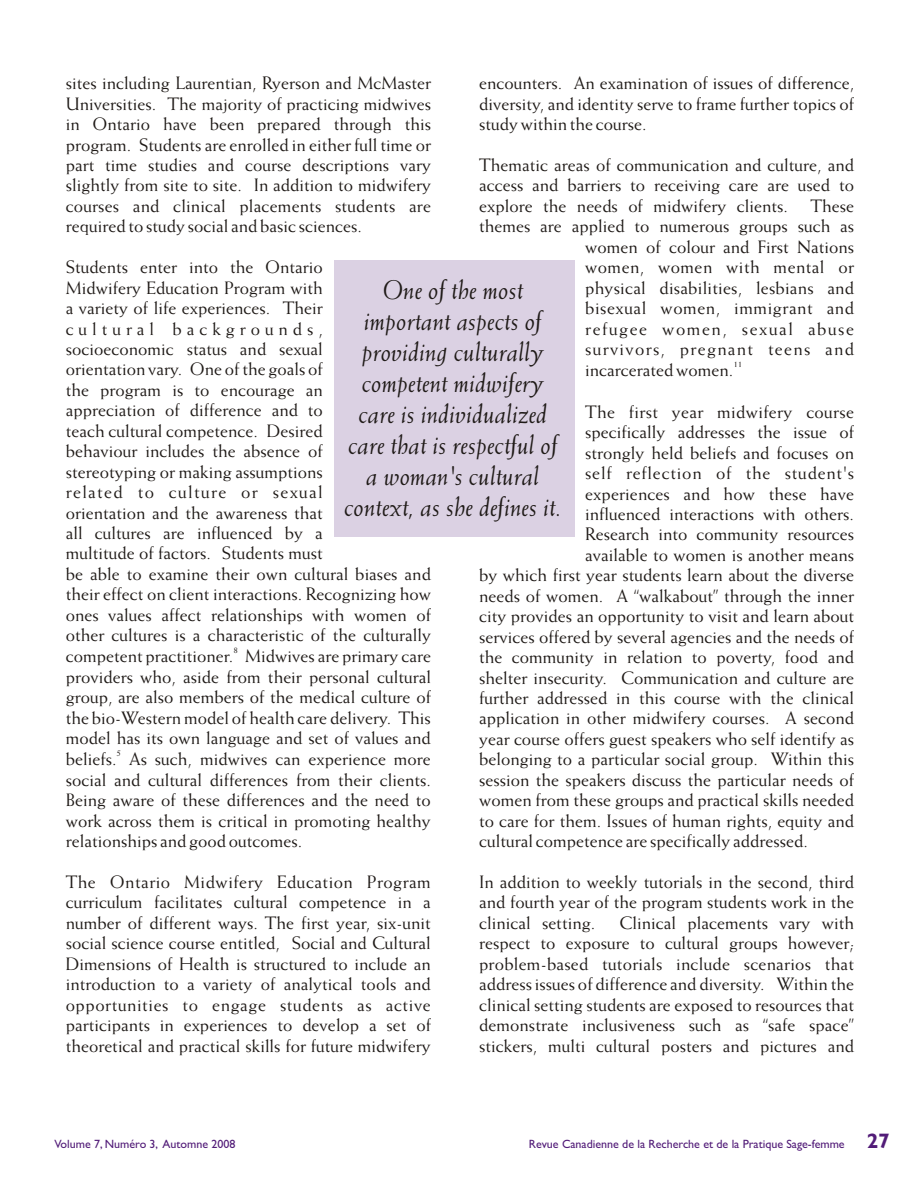
<style>
.page{position:relative;width:918px;height:1188px;background:#fff}
.page>*{position:absolute;margin:0;border:0;box-sizing:border-box;transform-origin:0 0}
.t1{font:italic 27px/31px "Weiss LT";color:#1f1a17;text-align:center}
.t2{font:18px/20.4px "Weiss LT";color:#1f1a17}
.t3{font:18px "Weiss LT";letter-spacing:.03em;color:#1f1a17}
.t4{font:18px "Weiss LT";letter-spacing:.025em;color:#1f1a17}
.t5{font:18px "Weiss LT";letter-spacing:.04em;color:#1f1a17}
.t6{font:18px "Weiss LT";letter-spacing:.07em;color:#1f1a17}
.t7{font:18px "Weiss LT";letter-spacing:.085em;color:#1f1a17}
.t8{font:18px "Weiss LT";letter-spacing:.075em;color:#1f1a17}
.t9{font:18px "Weiss LT";letter-spacing:.02em;color:#1f1a17}
.t10{font:18px "Weiss LT";letter-spacing:.275em;color:#1f1a17}
.t11{font:12px "Gill Sans";color:#521c78}
.t12{font:9px "Weiss LT";color:#1f1a17}
.s1{font-weight:700;font-size:21px}
</style>
<div class="page">
<div style="left:334px;top:260px;width:240px;height:277px;background:#dbd1e3"></div>
<p class="t2" style="left:66px;top:74px;width:367px">sites including Laurentian, Ryerson and McMaster</p>
<p class="t2" style="left:479px;top:74px;width:377px">encounters. An examination of issues of difference,</p>
<p class="t2" style="left:66px;top:95px;width:367px">Universities. The majority of practicing midwives</p>
<p class="t2" style="left:479px;top:95px;width:377px">diversity, and identity serve to frame further topics of</p>
<p class="t2" style="left:66px;top:115px;width:367px">in Ontario have been prepared through this</p>
<p class="t2" style="left:479px;top:115px;width:169px">study within the course.</p>
<p class="t2" style="left:66px;top:135px;width:367px">program. Students are enrolled in either full time or part time studies and course descriptions vary</p>
<p class="t2" style="left:479px;top:156px;width:377px">Thematic areas of communication and culture, and</p>
<p class="t2" style="left:66px;top:176px;width:367px">slightly from site to site. In addition to midwifery</p>
<p class="t2" style="left:479px;top:176px;width:377px">access and barriers to receiving care are used to</p>
<p class="t2" style="left:66px;top:197px;width:367px">courses and clinical placements students are</p>
<p class="t2" style="left:479px;top:197px;width:377px">explore the needs of midwifery clients. These</p>
<p class="t2" style="left:66px;top:217px;width:298px">required to study social and basic sciences.</p>
<p class="t2" style="left:479px;top:217px;width:377px;text-align:right">themes are applied to numerous groups such as women of colour and First Nations</p>
<p class="t2" style="left:66px;top:258px;width:259px">Students enter into the Ontario</p>
<p class="t9" style="left:585px;top:260px;width:270px">women, women with mental or</p>
<p class="t2" style="left:66px;top:279px;width:259px">Midwifery Education Program with</p>
<p class="t2" style="left:585px;top:279px;width:270px">physical disabilities, lesbians and</p>
<p class="t2" style="left:66px;top:299px;width:259px">a variety of life experiences. Their</p>
<p class="t3" style="left:585px;top:301px;width:270px">bisexual women, immigrant and</p>
<p class="t10" style="left:66px;top:322px;width:259px">cultural backgrounds,</p>
<p class="t7" style="left:585px;top:322px;width:270px">refugee women, sexual abuse</p>
<p class="t2" style="left:66px;top:340px;width:259px">socioeconomic status and sexual</p>
<p class="t6" style="left:585px;top:342px;width:270px">survivors, pregnant teens and</p>
<p class="t12" style="left:733px;top:361px;width:10px">11</p>
<h1 class="t1" style="left:344px;top:276px;width:219px">One of the most important aspects of providing culturally competent midwifery care is individualized care that is respectful of a woman's cultural context, as she defines it.</h1>
<p class="t2" style="left:66px;top:360px;width:259px">orientation vary. One of the goals of</p>
<p class="t2" style="left:585px;top:361px;width:150px">incarcerated women.</p>
<p class="t2" style="left:66px;top:381px;width:259px">the program is to encourage an appreciation of difference and to</p>
<p class="t2" style="left:585px;top:403px;width:270px">The first year midwifery course</p>
<p class="t2" style="left:66px;top:422px;width:259px">teach cultural competence. Desired</p>
<p class="t2" style="left:585px;top:423px;width:270px">specifically addresses the issue of</p>
<p class="t2" style="left:66px;top:442px;width:259px">behaviour includes the absence of</p>
<p class="t2" style="left:585px;top:444px;width:270px">strongly held beliefs and focuses on</p>
<p class="t2" style="left:66px;top:463px;width:259px">stereotyping or making assumptions</p>
<p class="t5" style="left:585px;top:466px;width:270px">self reflection of the student's</p>
<p class="t8" style="left:66px;top:485px;width:259px">related to culture or sexual</p>
<p class="t2" style="left:585px;top:485px;width:270px">experiences and how these have</p>
<p class="t2" style="left:66px;top:504px;width:259px">orientation and the awareness that</p>
<p class="t2" style="left:585px;top:505px;width:270px">influenced interactions with others.</p>
<p class="t2" style="left:66px;top:524px;width:259px">all cultures are influenced by a</p>
<p class="t2" style="left:585px;top:525px;width:270px">Research into community resources</p>
<p class="t2" style="left:66px;top:544px;width:259px">multitude of factors. Students must</p>
<p class="t2" style="left:585px;top:546px;width:270px">available to women is another means</p>
<p class="t2" style="left:66px;top:565px;width:367px">be able to examine their own cultural biases and</p>
<p class="t2" style="left:479px;top:566px;width:377px">by which first year students learn about the diverse</p>
<p class="t2" style="left:66px;top:585px;width:367px">their effect on client interactions. Recognizing how</p>
<p class="t2" style="left:479px;top:587px;width:377px">needs of women. A “walkabout” through the inner</p>
<p class="t2" style="left:66px;top:606px;width:367px">ones values affect relationships with women of</p>
<p class="t2" style="left:479px;top:607px;width:377px">city provides an opportunity to visit and learn about</p>
<p class="t2" style="left:66px;top:626px;width:367px">other cultures is a characteristic of the culturally</p>
<p class="t2" style="left:479px;top:628px;width:377px">services offered by several agencies and the needs of</p>
<p class="t12" style="left:233px;top:647px;width:6px">8</p>
<p class="t2" style="left:66px;top:647px;width:367px">competent practitioner. Midwives are primary care</p>
<p class="t2" style="left:479px;top:648px;width:377px">the community in relation to poverty, food and</p>
<p class="t2" style="left:66px;top:668px;width:367px">providers who, aside from their personal cultural</p>
<p class="t2" style="left:479px;top:669px;width:377px">shelter insecurity. Communication and culture are</p>
<p class="t2" style="left:66px;top:688px;width:367px">group, are also members of the medical culture of</p>
<p class="t2" style="left:479px;top:689px;width:377px">further addressed in this course with the clinical</p>
<p class="t2" style="left:66px;top:709px;width:367px">the bio-Western model of health care delivery. This</p>
<p class="t2" style="left:479px;top:709px;width:377px">application in other midwifery courses. A second</p>
<p class="t2" style="left:66px;top:729px;width:367px">model has its own language and set of values and</p>
<p class="t2" style="left:479px;top:730px;width:377px">year course offers guest speakers who self identify as</p>
<p class="t12" style="left:117px;top:750px;width:6px">5</p>
<p class="t2" style="left:66px;top:750px;width:367px">beliefs. As such, midwives can experience more</p>
<p class="t2" style="left:479px;top:750px;width:377px">belonging to a particular social group. Within this</p>
<p class="t2" style="left:66px;top:771px;width:367px">social and cultural differences from their clients.</p>
<p class="t2" style="left:479px;top:771px;width:377px">session the speakers discuss the particular needs of</p>
<p class="t2" style="left:66px;top:791px;width:367px">Being aware of these differences and the need to</p>
<p class="t2" style="left:479px;top:791px;width:377px">women from these groups and practical skills needed</p>
<p class="t2" style="left:66px;top:812px;width:367px">work across them is critical in promoting healthy</p>
<p class="t2" style="left:479px;top:812px;width:377px">to care for them. Issues of human rights, equity and</p>
<p class="t2" style="left:66px;top:832px;width:238px">relationships and good outcomes.</p>
<p class="t2" style="left:479px;top:832px;width:330px">cultural competence are specifically addressed.</p>
<p class="t4" style="left:66px;top:875px;width:367px">The Ontario Midwifery Education Program</p>
<p class="t2" style="left:479px;top:873px;width:377px">In addition to weekly tutorials in the second, third</p>
<p class="t2" style="left:66px;top:893px;width:367px">curriculum facilitates cultural competence in a</p>
<p class="t2" style="left:479px;top:893px;width:377px">and fourth year of the program students work in the</p>
<p class="t2" style="left:66px;top:914px;width:367px">number of different ways. The first year, six-unit</p>
<p class="t2" style="left:479px;top:914px;width:118px">clinical setting.</p>
<p class="t2" style="left:620px;top:914px;width:236px">Clinical placements vary with</p>
<p class="t2" style="left:66px;top:934px;width:367px">social science course entitled, Social and Cultural</p>
<p class="t2" style="left:479px;top:934px;width:377px">respect to exposure to cultural groups however;</p>
<p class="t2" style="left:66px;top:955px;width:367px">Dimensions of Health is structured to include an</p>
<p class="t2" style="left:479px;top:955px;width:377px">problem-based tutorials include scenarios that</p>
<p class="t2" style="left:66px;top:975px;width:367px">introduction to a variety of analytical tools and</p>
<p class="t2" style="left:479px;top:975px;width:377px">address issues of difference and diversity. Within the</p>
<p class="t3" style="left:66px;top:998px;width:367px">opportunities to engage students as active</p>
<p class="t2" style="left:479px;top:996px;width:377px">clinical setting students are exposed to resources that</p>
<p class="t2" style="left:66px;top:1016px;width:367px">participants in experiences to develop a set of</p>
<p class="t2" style="left:479px;top:1016px;width:377px">demonstrate inclusiveness such as “safe space”</p>
<p class="t2" style="left:66px;top:1037px;width:367px">theoretical and practical skills for future midwifery</p>
<p class="t2" style="left:479px;top:1037px;width:377px">stickers, multi cultural posters and pictures and</p>
<p class="t11" style="left:54px;top:1140px;width:183px">Volume 7, Numéro 3, Automne 2008</p>
<p class="t11" style="left:529px;top:1140px;width:363px">Revue Canadienne de la Recherche et de la Pratique Sage-femme <span class="s1">27</span></p>
</div>
